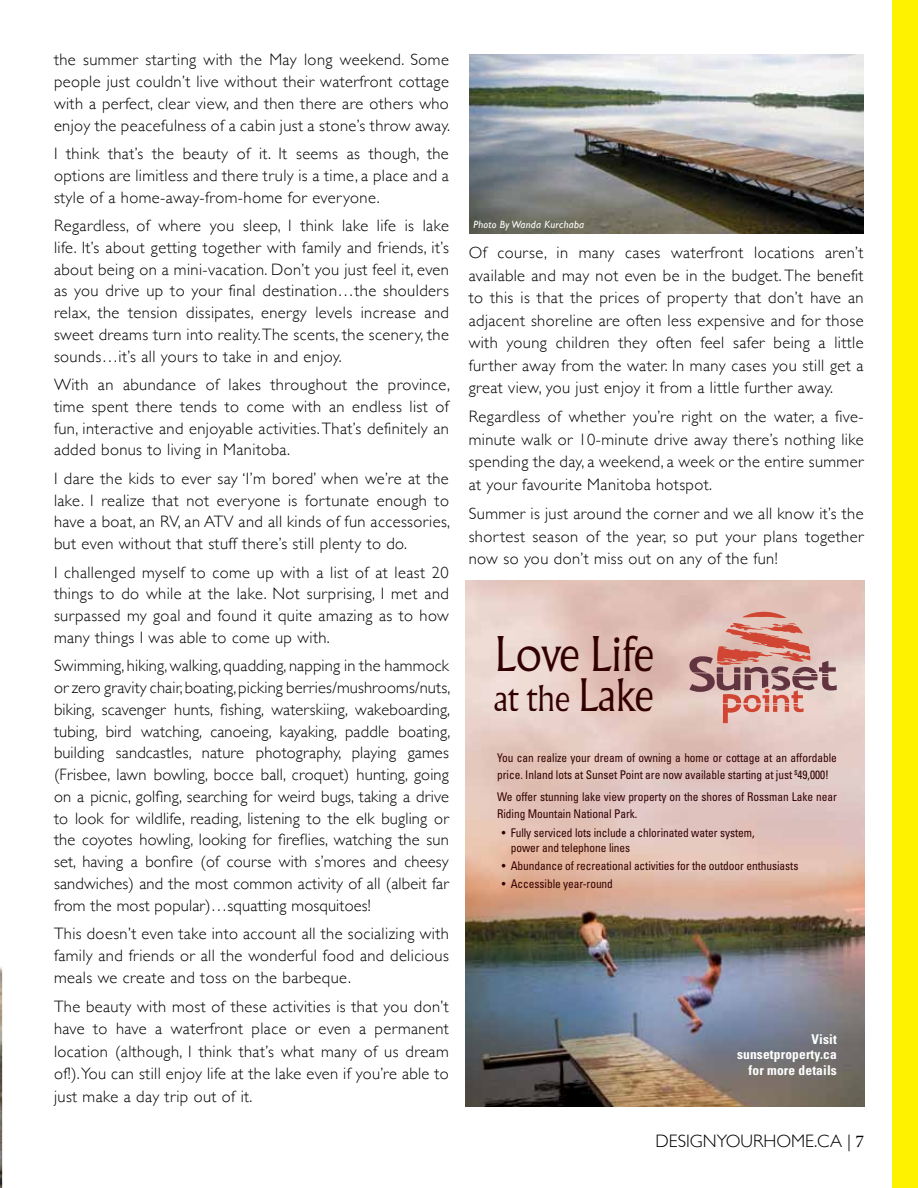
<style>
.page{position:relative;width:918px;height:1188px;background:#fff}
.page>*{position:absolute;margin:0;border:0;box-sizing:border-box;transform-origin:0 0}
.t1{font:300 46.5px "Albertus MT Std";letter-spacing:-.02em;color:#320000}
.t2{font:300 34.5px "Albertus MT Std";color:#320000}
.t3{font:300 18px "Gill Sans";color:#000}
.t4{font:300 16.5px/21.8px "Gill Sans";letter-spacing:.025em;color:#000;text-align:justify}
.t5{font:700 condensed 13.5px/15px "Univers LT Std";letter-spacing:.01em;color:#fff;text-align:right}
.t6{font:condensed 12px/16.5px "Univers LT Std";letter-spacing:-.005em;color:#320000;scale:.95 1}
.t7{font:italic 10.5px "Gill Sans";letter-spacing:.025em;color:#fff}
.s1{font-size:43.5px}
.s2{font-family:"Minion Pro";font-weight:400}
</style>
<div class="page">
<img style="left:466px;top:580px;width:398px;height:527px">
<svg style="left:689px;top:612px;width:148px;height:111px;background:#d2a49c"></svg>
<img style="left:0;top:966px;width:2px;height:222px">
<img style="left:469px;top:54px;width:395px;height:180px">
<div style="left:892px;top:0;width:26px;height:1188px;background:#fff200"></div>
<p class="t4" style="left:54px;top:48px;width:398px">the summer starting with the May long weekend. Some people just couldn’t live without their waterfront cottage with a perfect, clear view, and then there are others who enjoy the peacefulness of a cabin just a stone’s throw away.</p>
<p class="t4" style="left:54px;top:142px;width:396px">I think that’s the beauty of it. It seems as though, the options are limitless and there truly is a time, a place and a style of a home-away-from-home for everyone.</p>
<p class="t4" style="left:54px;top:214px;width:396px">Regardless, of where you sleep, I think lake life is lake life. It’s about getting together with family and friends, it’s about being on a mini-vacation. Don’t you just feel it, even as you drive up to your final destination…the shoulders relax, the tension dissipates, energy levels increase and sweet dreams turn into reality. The scents, the scenery, the sounds…it’s all yours to take in and enjoy.</p>
<p class="t4" style="left:54px;top:373px;width:398px">With an abundance of lakes throughout the province, time spent there tends to come with an endless list of fun, interactive and enjoyable activities. That’s definitely an added bonus to living in Manitoba.</p>
<p class="t4" style="left:54px;top:467px;width:398px">I dare the kids to ever say ‘I’m bored’ when we’re at the lake. I realize that not everyone is fortunate enough to have a boat, an RV, an ATV and all kinds of fun accessories, but even without that stuff there’s still plenty to do.</p>
<p class="t4" style="left:54px;top:561px;width:396px">I challenged myself to come up with a list of at least 20 things to do while at the lake. Not surprising, I met and surpassed my goal and found it quite amazing as to how many things I was able to come up with.</p>
<p class="t4" style="left:54px;top:654px;width:398px">Swimming, hiking, walking, quadding, napping in the hammock or zero gravity chair, boating, picking berries/mushrooms/nuts, biking, scavenger hunts, fishing, waterskiing, wakeboarding, tubing, bird watching, canoeing, kayaking, paddle boating, building sandcastles, nature photography, playing games (Frisbee, lawn bowling, bocce ball, croquet) hunting, going on a picnic, golfing, searching for weird bugs, taking a drive to look for wildlife, reading, listening to the elk bugling or the coyotes howling, looking for fireflies, watching the sun set, having a bonfire (of course with s’mores and cheesy sandwiches) and the most common activity of all (albeit far from the most popular)…squatting mosquitoes!</p>
<p class="t4" style="left:54px;top:922px;width:396px">This doesn’t even take into account all the socializing with family and friends or all the wonderful food and delicious meals we create and toss on the barbeque.</p>
<p class="t4" style="left:54px;top:994px;width:396px;line-height:22.5px">The beauty with most of these activities is that you don’t have to have a waterfront place or even a permanent location (although, I think that’s what many of us dream of!). You can still enjoy life at the lake even if you’re able to just make a day trip out of it.</p>
<p class="t7" style="left:473px;top:219px;width:112px">Photo By Wanda Kurchaba</p>
<p class="t4" style="left:469px;top:241px;width:396px;line-height:22.5px">Of course, in many cases waterfront locations aren’t available and may not even be in the budget. The benefit to this is that the prices of property that don’t have an adjacent shoreline are often less expensive and for those with young children they often feel safer being a little further away from the water. In many cases you still get a great view, you just enjoy it from a little further away.</p>
<p class="t4" style="left:469px;top:405px;width:396px;line-height:22.5px">Regardless of whether you’re right on the water, a five&shy;minute walk or 10-minute drive away there’s nothing like spending the day, a weekend, a week or the entire summer at your favourite Manitoba hotspot.</p>
<p class="t4" style="left:469px;top:502px;width:396px;line-height:22.5px">Summer is just around the corner and we all know it’s the shortest season of the year, so put your plans together now so you don’t miss out on any of the fun!</p>
<h1 class="t1" style="left:494px;top:626px;width:161px">Love Life</h1>
<h2 class="t2" style="left:494px;top:678px;width:161px">at the <span class="s1">Lake</span></h2>
<p class="t6" style="left:497px;top:750px;width:359px">You can realize your dream of owning a home or cottage at an affordable price. Inland lots at Sunset Point are now available starting at just <sup>$</sup>49,000!</p>
<p class="t6" style="left:497px;top:789px;width:359px">We offer stunning lake view property on the shores of Rossman Lake near<br>Riding Mountain National Park.</p>
<p class="t6" style="left:511px;top:826px;width:258px;line-height:15px;text-indent:-9px">• Fully serviced lots include a chlorinated water system, power and telephone lines</p>
<p class="t6" style="left:502px;top:858px;width:314px">• Abundance of recreational activities for the outdoor enthusiasts</p>
<p class="t6" style="left:502px;top:876px;width:119px">• Accessible year-round</p>
<p class="t5" style="left:737px;top:1031px;width:101px">Visit sunsetproperty.ca</p>
<p class="t5" style="left:749px;top:1063px;width:90px">for more details</p>
<p class="t3" style="left:656px;top:1127px;width:210px">DESIGNYOURHOME.CA | <span class="s2">7</span></p>
</div>
